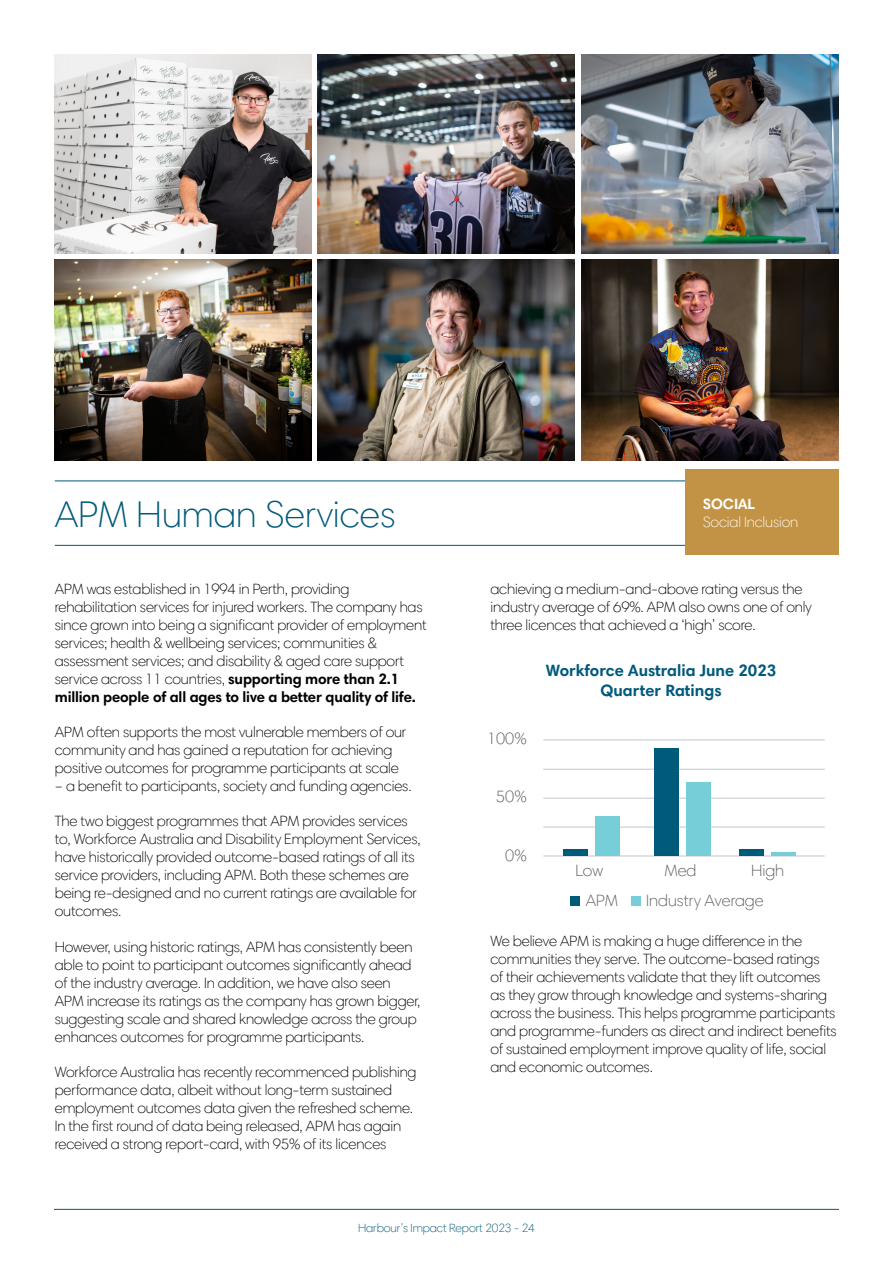
<style>
.page{position:relative;width:893px;height:1263px;background:#fff}
.page>*{position:absolute;margin:0;border:0;box-sizing:border-box;transform-origin:0 0}
.t1{font:300 37.5px "Harmonia Sans Std";color:#005a7a}
.t2{font:700 16.5px/19.8px "Harmonia Sans Std";color:#005a7b;text-align:center}
.t3{font:300 16.5px/29.5px "Harmonia Sans Std";color:#5a5a5a}
.t4{font:300 15px/18px "Harmonia Sans Std";letter-spacing:-.01em;color:#000}
.t5{font:300 15px "Harmonia Sans Std";letter-spacing:-.01em;color:#fff}
.t6{font:700 15px "Harmonia Sans Std";letter-spacing:-.01em;color:#fff}
.t7{font:300 12px "Harmonia Sans Std";letter-spacing:-.01em;color:#005a7a}
.s1{font-weight:700}
</style>
<div class="page">
<hr style="left:54px;top:1209px;width:785px;height:1px;background:#005a7a">
<hr style="left:55px;top:480px;width:754px;height:1px;background:#005a7a">
<hr style="left:55px;top:545px;width:754px;height:1px;background:#005a7a">
<div style="left:685px;top:469px;width:154px;height:86px;background:#c29245"></div>
<hr style="left:543px;top:739px;width:282px;height:1px;background:#bfc8cc">
<hr style="left:543px;top:769px;width:282px;height:1px;background:#bfc8cc">
<hr style="left:543px;top:798px;width:282px;height:1px;background:#bfc8cc">
<hr style="left:543px;top:827px;width:282px;height:1px;background:#bfc8cc">
<hr style="left:543px;top:856px;width:282px;height:1px;background:#bfc8cc">
<div style="left:595px;top:816px;width:25px;height:39px;background:#76ced9"></div>
<div style="left:686px;top:782px;width:25px;height:73px;background:#76ced9"></div>
<hr style="left:771px;top:852px;width:25px;height:3px;background:#76ced9">
<div style="left:563px;top:849px;width:25px;height:6px;background:#005a7a"></div>
<div style="left:654px;top:748px;width:25px;height:107px;background:#005a7a"></div>
<div style="left:739px;top:849px;width:25px;height:6px;background:#005a7a"></div>
<div style="left:570px;top:896px;width:10px;height:10px;background:#005a7a"></div>
<div style="left:631px;top:896px;width:10px;height:10px;background:#76ced9"></div>
<img style="left:54px;top:54px;width:257px;height:199px">
<img style="left:54px;top:259px;width:257px;height:201px">
<img style="left:318px;top:54px;width:257px;height:199px">
<img style="left:318px;top:259px;width:257px;height:201px">
<img style="left:582px;top:54px;width:257px;height:199px">
<img style="left:582px;top:259px;width:257px;height:201px">
<h1 class="t1" style="left:55px;top:492px;width:342px">APM Human Services</h1>
<p class="t4" style="left:55px;top:580px;width:373px">APM was established in 1994 in Perth, providing rehabilitation services for injured workers. The company has since grown into being a significant provider of employment services; health &amp; wellbeing services; communities &amp; assessment services; and disability &amp; aged care support service across 11 countries, <span class="s1">supporting more than 2.1 million people of all ages to live a better quality of life.</span></p>
<p class="t4" style="left:55px;top:723px;width:353px">APM often supports the most vulnerable members of our community and has gained a reputation for achieving positive outcomes for programme participants at scale</p>
<p class="t4" style="left:55px;top:777px;width:358px">– a benefit to participants, society and funding agencies.</p>
<p class="t4" style="left:55px;top:812px;width:367px">The two biggest programmes that APM provides services to, Workforce Australia and Disability Employment Services, have historically provided outcome-based ratings of all its service providers, including APM. Both these schemes are being re-designed and no current ratings are available for outcomes.</p>
<p class="t4" style="left:55px;top:937px;width:367px">However, using historic ratings, APM has consistently been able to point to participant outcomes significantly ahead of the industry average. In addition, we have also seen APM increase its ratings as the company has grown bigger, suggesting scale and shared knowledge across the group enhances outcomes for programme participants.</p>
<p class="t4" style="left:55px;top:1062px;width:363px">Workforce Australia has recently recommenced publishing performance data, albeit without long-term sustained employment outcomes data given the refreshed scheme.<br>In the first round of data being released, APM has again received a strong report-card, with 95% of its licences</p>
<p class="t6" style="left:703px;top:495px;width:54px">SOCIAL</p>
<p class="t5" style="left:703px;top:513px;width:97px">Social Inclusion</p>
<p class="t4" style="left:490px;top:580px;width:323px">achieving a medium-and-above rating versus the industry average of 69%. APM also owns one of only three licences that achieved a ‘high’ score.</p>
<p class="t3" style="left:487px;top:723px;width:41px">100%</p>
<p class="t3" style="left:496px;top:782px;width:32px">50%</p>
<p class="t3" style="left:505px;top:840px;width:23px">0%</p>
<p class="t2" style="left:546px;top:661px;width:232px">Workforce Australia June 2023<br>Quarter Ratings</p>
<p class="t3" style="left:575px;top:856px;width:29px">Low</p>
<p class="t3" style="left:664px;top:856px;width:34px">Med</p>
<p class="t3" style="left:646px;top:856px;width:140px;text-indent:105px">High<br>Industry Average</p>
<p class="t3" style="left:586px;top:885px;width:34px">APM</p>
<p class="t4" style="left:490px;top:931px;width:348px">We believe APM is making a huge difference in the communities they serve. The outcome-based ratings<br>of their achievements validate that they lift outcomes as they grow through knowledge and systems-sharing across the business. This helps programme participants and programme-funders as direct and indirect benefits of sustained employment improve quality of life, social and economic outcomes.</p>
<p class="t7" style="left:358px;top:1221px;width:178px">Harbour’s Impact Report 2023 - 24</p>
</div>
